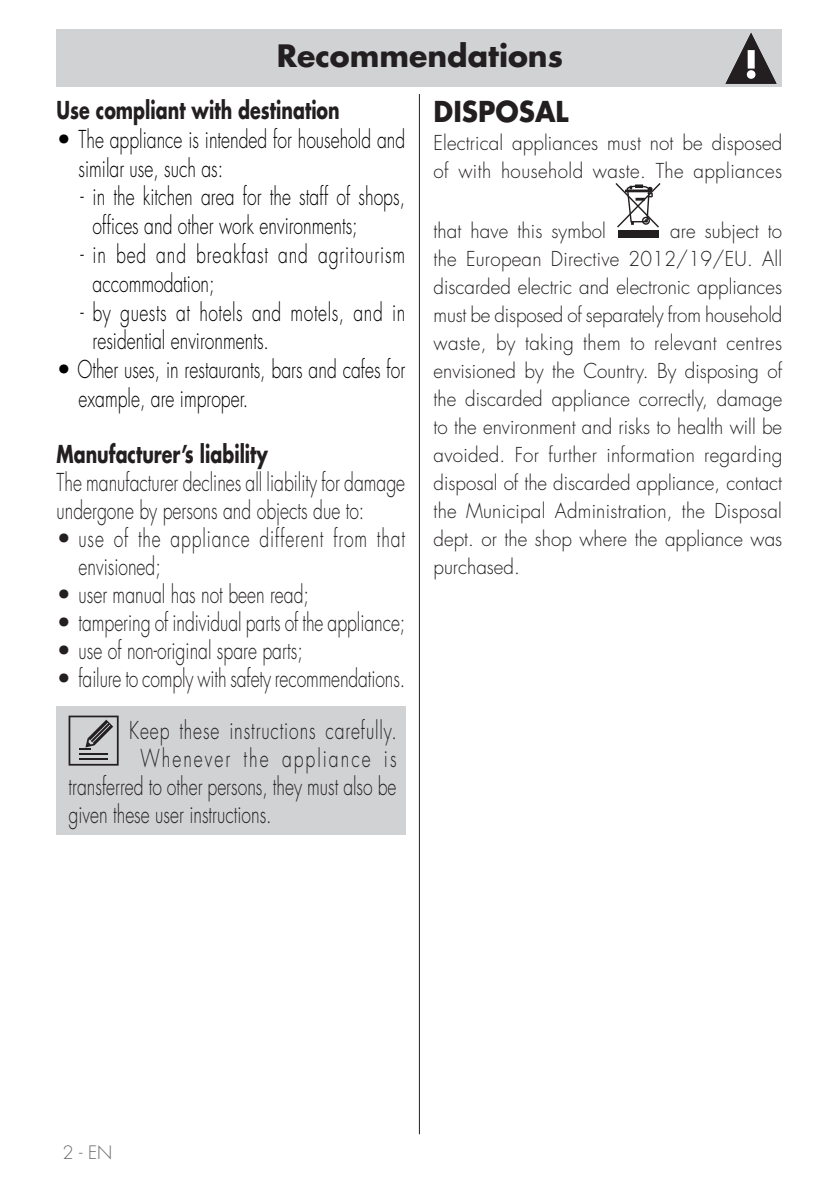
<style>
.page{position:relative;width:839px;height:1192px;background:#fff}
.page>*{position:absolute;margin:0;border:0;box-sizing:border-box;transform-origin:0 0}
.Testo{font:700 30px "Futura Std";color:#231f20}
.testo_tab{font:700 28px "Futura Std";color:#231f20;scale:.94 1}
.testo_tab-2{font:300 24px/28px "Futura Std";color:#231f20;scale:.73 1}
.testo_tab-3{font:300 24px "Futura Std";color:#231f20}
.testo_tab-4{font:300 24px/28.8px "Futura Std";color:#000}
.testo_tab-5{font:300 24px/28.8px "Futura Std";color:#000;scale:.73 1}
.testo_tab-6{font:300 24px/28.8px "Futura Std";letter-spacing:.03em;color:#000;scale:.73 1}
.testo_tab-7{font:700 24px "Futura Std";color:#231f20;scale:.73 1}
.testo_tab-8{font:300 24px/28.8px "Futura Std";letter-spacing:.05em;color:#000;scale:.73 1}
.testo_tab-9{font:300 24px/28px "Futura Std";letter-spacing:.045em;color:#231f20}
.testo_tab-10{font:300 24px "Futura Std";letter-spacing:.05em;color:#231f20;scale:.73 1}
.testo_tab-11{font:300 24px "Futura Std";letter-spacing:.115em;color:#231f20;scale:.73 1}
.testo_tab-12{font:300 20px/28px "Futura Std";letter-spacing:.005em;color:#231f20;scale:.94 1}
.t1{font:300 18px "Futura Std";color:#6c6d70}
</style>
<div class="page">
<hr style="left:419px;top:94px;width:1px;height:1040px;background:#231f20">
<div style="left:57px;top:29px;width:725px;height:58px;background:#d1d2d4"></div>
<div style="left:57px;top:706px;width:349px;height:128px;background:#d1d2d4"></div>
<svg style="left:69px;top:715px;width:50px;height:50px"></svg>
<div style="left:618px;top:230px;width:41px;height:8px;background:#231f20"></div>
<svg style="left:615px;top:183px;width:46px;height:45px"></svg>
<svg style="left:726px;top:33px;width:51px;height:51px"></svg>
<p class="Testo" style="left:277px;top:36px;width:288px">Recommendations</p>
<p class="testo_tab-7" style="left:57px;top:94px;width:390px">Use compliant with destination</p>
<p class="testo_tab-4" style="left:79px;top:125px;width:328px;text-indent:-22px">• The appliance is intended for household and similar use, such as:</p>
<p class="testo_tab-5" style="left:93px;top:183px;width:430px;text-indent:-12px">- in the kitchen area for the staff of shops, offices and other work environments;</p>
<p class="testo_tab-8" style="left:93px;top:240px;width:430px;text-indent:-12px">- in bed and breakfast and agritourism accommodation;</p>
<p class="testo_tab-6" style="left:93px;top:298px;width:430px;text-indent:-12px">- by guests at hotels and motels, and in residential environments.</p>
<p class="testo_tab-4" style="left:79px;top:356px;width:328px;text-indent:-22px">• Other uses, in restaurants, bars and cafes for example, are improper.</p>
<p class="testo_tab-7" style="left:57px;top:438px;width:291px">Manufacturer’s liability</p>
<p class="testo_tab-2" style="left:57px;top:469px;width:479px">The manufacturer declines all liability for damage undergone by persons and objects due to:</p>
<p class="testo_tab-9" style="left:79px;top:525px;width:328px;text-indent:-22px">• use of the appliance different from that envisioned;</p>
<p class="testo_tab-3" style="left:57px;top:580px;width:254px">• user manual has not been read;</p>
<p class="testo_tab-3" style="left:57px;top:608px;width:350px">• tampering of individual parts of the appliance;</p>
<p class="testo_tab-3" style="left:57px;top:636px;width:248px">• use of non-original spare parts;</p>
<p class="testo_tab-3" style="left:57px;top:664px;width:350px">• failure to comply with safety recommendations.</p>
<p class="testo_tab-10" style="left:129px;top:716px;width:368px">Keep these instructions carefully.</p>
<p class="testo_tab-11" style="left:141px;top:744px;width:352px">Whenever the appliance is</p>
<p class="testo_tab-2" style="left:69px;top:773px;width:451px">transferred to other persons, they must also be</p>
<p class="testo_tab-2" style="left:69px;top:801px;width:280px">given these user instructions.</p>
<p class="testo_tab" style="left:434px;top:93px;width:145px">DISPOSAL</p>
<p class="testo_tab-12" style="left:434px;top:130px;width:373px">Electrical appliances must not be disposed of with household waste. The appliances</p>
<p class="testo_tab-12" style="left:434px;top:218px;width:185px">that have this symbol</p>
<p class="testo_tab-12" style="left:434px;top:218px;width:373px;text-align:justify;text-indent:237px">are subject to the European Directive 2012/19/EU. All discarded electric and electronic appliances must be disposed of separately from household waste, by taking them to relevant centres envisioned by the Country. By disposing of the discarded appliance correctly, damage to the environment and risks to health will be avoided. For further information regarding disposal of the discarded appliance, contact the Municipal Administration, the Disposal dept. or the shop where the appliance was purchased.</p>
<p class="t1" style="left:62px;top:1141px;width:52px">2 - EN</p>
</div>
